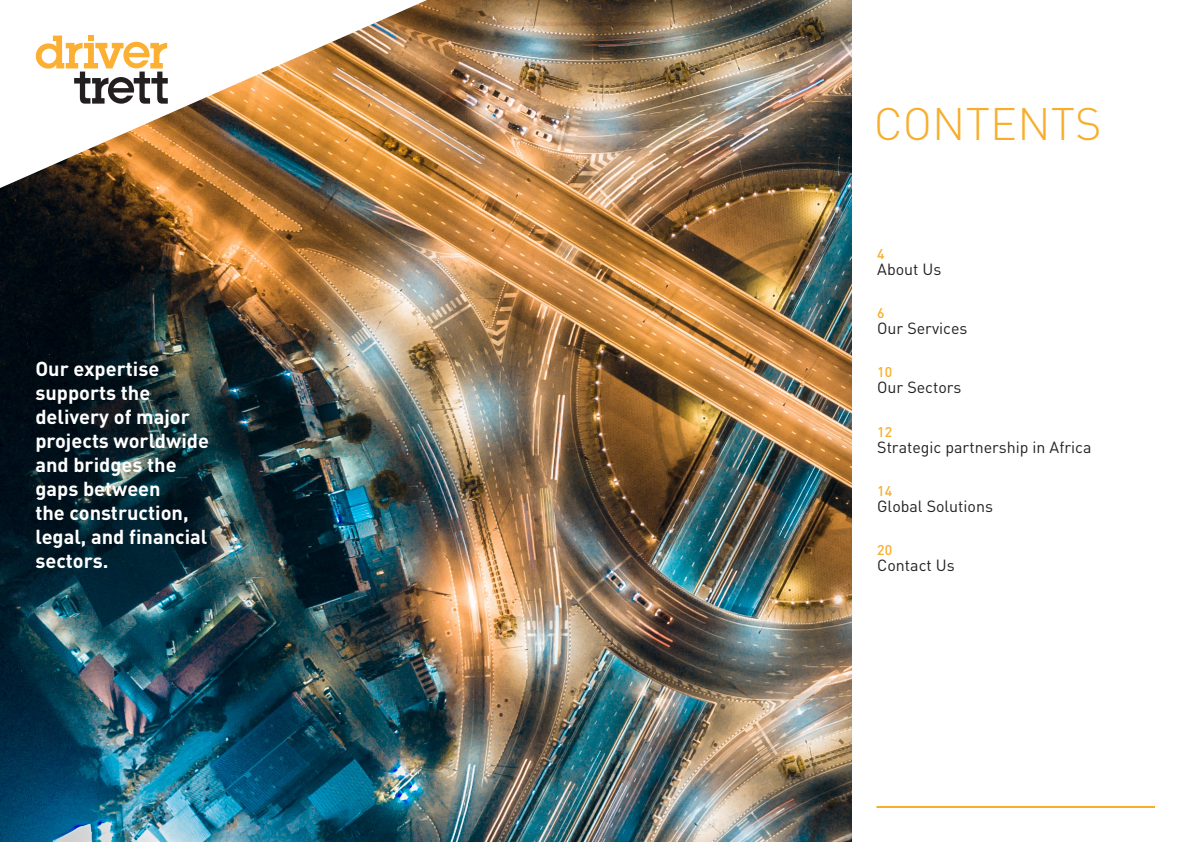
<style>
.page{position:relative;width:1191px;height:842px;background:#fff}
.page>*{position:absolute;margin:0;border:0;box-sizing:border-box;transform-origin:0 0}
.t1{font:300 45px "DIN Pro";letter-spacing:.005em;color:#f8ae2c}
.t2{font:700 20px/24px "DIN Pro";color:#fff}
.t3{font:16px "DIN Pro";color:#231f20}
.t4{font:500 14px "DIN Pro";color:#f8ae2c}
</style>
<div class="page">
<img style="left:0;top:0;width:851px;height:842px">
<img style="left:0;top:0;width:427px;height:188px">
<img style="left:19px;top:18px;width:365px;height:161px">
<svg style="left:36px;top:21px;width:132px;height:83px"></svg>
<hr style="left:876px;top:806px;width:279px;height:2px;background:#f8ae2c">
<p class="t2" style="left:35px;top:354px;width:175px">Our expertise supports the delivery of major projects worldwide and bridges the gaps between<br>the construction, legal, and financial sectors.</p>
<p class="t1" style="left:874px;top:89px;width:229px">CONTENTS</p>
<p class="t4" style="left:877px;top:242px;width:9px">4</p>
<p class="t3" style="left:877px;top:256px;width:66px">About Us</p>
<p class="t4" style="left:877px;top:302px;width:9px">6</p>
<p class="t3" style="left:877px;top:316px;width:92px">Our Services</p>
<p class="t4" style="left:877px;top:361px;width:16px">10</p>
<p class="t3" style="left:877px;top:375px;width:86px">Our Sectors</p>
<p class="t4" style="left:877px;top:420px;width:16px">12</p>
<p class="t3" style="left:877px;top:434px;width:216px">Strategic partnership in Africa</p>
<p class="t4" style="left:877px;top:480px;width:16px">14</p>
<p class="t3" style="left:877px;top:494px;width:117px">Global Solutions</p>
<p class="t4" style="left:877px;top:539px;width:16px">20</p>
<p class="t3" style="left:877px;top:553px;width:79px">Contact Us</p>
</div>
